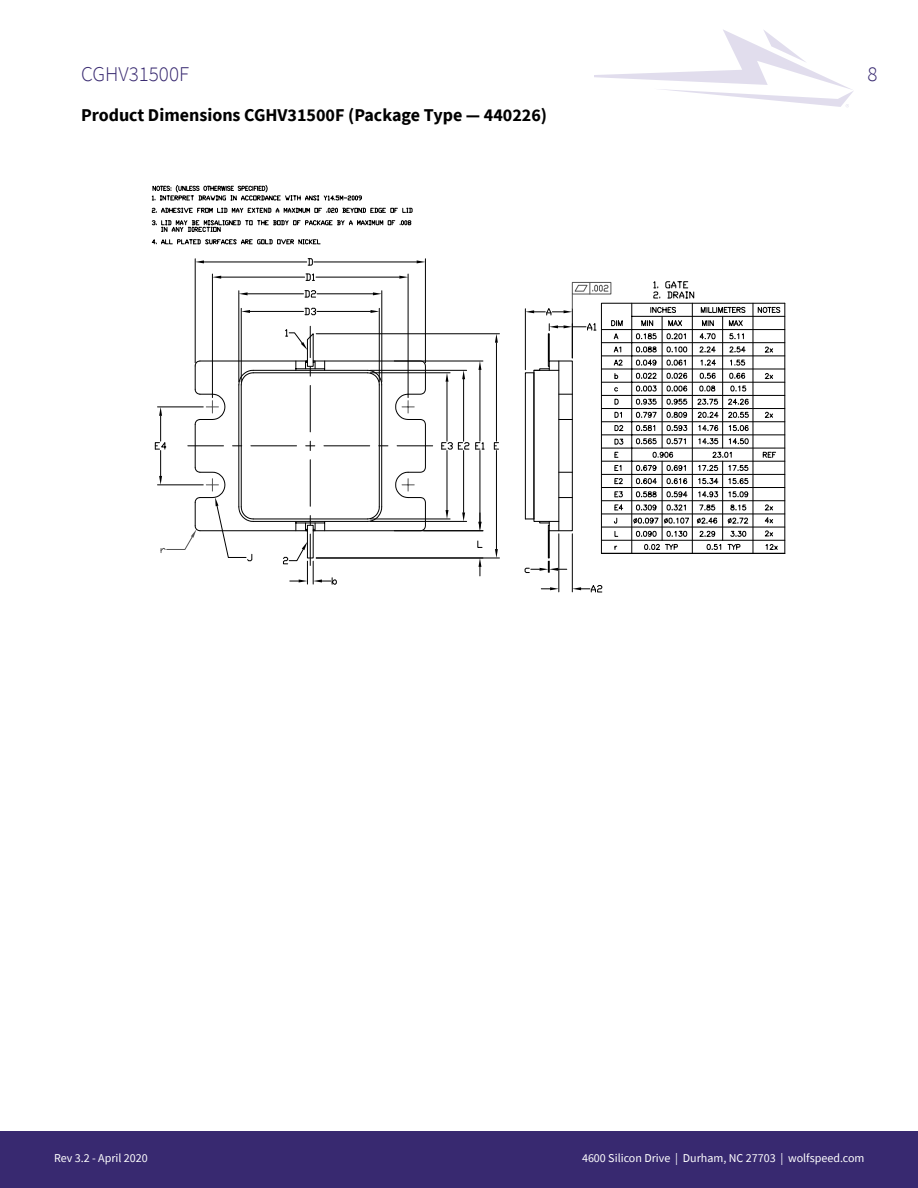
<style>
.page{position:relative;width:918px;height:1188px;background:#fff}
.page>*{position:absolute;margin:0;border:0;box-sizing:border-box;transform-origin:0 0}
.t1{font:300 21px "Source Sans Pro";color:#382970}
.t2{font:700 18px "Source Sans Pro";color:#000}
.t3{font:12px "Source Sans Pro";color:#fff}
</style>
<div class="page">
<svg style="left:594px;top:29px;width:259px;height:78px"></svg>
<div style="left:0;top:1131px;width:918px;height:57px;background:#382970"></div>
<hr style="left:253px;top:370px;width:114px;height:1px;background:#000">
<hr style="left:253px;top:521px;width:114px;height:1px;background:#000">
<hr style="left:253px;top:372px;width:114px;height:1px;background:#000">
<hr style="left:253px;top:519px;width:114px;height:1px;background:#000">
<hr style="left:559px;top:534px;width:1px;height:58px;background:#000">
<hr style="left:572px;top:534px;width:1px;height:58px;background:#000">
<svg style="left:541px;top:587px;width:18px;height:3px"></svg>
<svg style="left:572px;top:584px;width:30px;height:9px"></svg>
<div style="left:307px;top:525px;width:6px;height:33px;border:1px solid #000"></div>
<hr style="left:785px;top:303px;width:1px;height:250px;background:#000">
<svg style="left:479px;top:559px;width:2px;height:17px"></svg>
<svg style="left:477px;top:540px;width:6px;height:8px"></svg>
<hr style="left:316px;top:333px;width:183px;height:1px;background:#000">
<hr style="left:316px;top:558px;width:183px;height:1px;background:#000">
<hr style="left:496px;top:343px;width:1px;height:98px;background:#000">
<hr style="left:496px;top:451px;width:1px;height:98px;background:#000">
<svg style="left:495px;top:334px;width:3px;height:9px"></svg>
<svg style="left:495px;top:549px;width:3px;height:9px"></svg>
<svg style="left:494px;top:442px;width:5px;height:8px"></svg>
<hr style="left:394px;top:361px;width:89px;height:1px;background:#000">
<hr style="left:394px;top:530px;width:89px;height:1px;background:#000">
<hr style="left:480px;top:370px;width:1px;height:71px;background:#000">
<hr style="left:480px;top:451px;width:1px;height:71px;background:#000">
<svg style="left:479px;top:361px;width:2px;height:9px"></svg>
<svg style="left:479px;top:513px;width:2px;height:18px"></svg>
<hr style="left:310px;top:534px;width:1px;height:31px;background:#000">
<hr style="left:310px;top:326px;width:1px;height:32px;background:#000">
<hr style="left:251px;top:446px;width:46px;height:1px;background:#000">
<hr style="left:397px;top:446px;width:36px;height:1px;background:#000">
<hr style="left:370px;top:370px;width:97px;height:1px;background:#000">
<hr style="left:370px;top:521px;width:97px;height:1px;background:#000">
<hr style="left:463px;top:379px;width:1px;height:62px;background:#000">
<hr style="left:463px;top:451px;width:1px;height:62px;background:#000">
<svg style="left:462px;top:370px;width:3px;height:9px"></svg>
<svg style="left:462px;top:513px;width:3px;height:8px"></svg>
<hr style="left:370px;top:372px;width:80px;height:1px;background:#000">
<hr style="left:370px;top:519px;width:80px;height:1px;background:#000">
<hr style="left:447px;top:382px;width:1px;height:59px;background:#000">
<hr style="left:447px;top:451px;width:1px;height:59px;background:#000">
<svg style="left:446px;top:373px;width:2px;height:9px"></svg>
<svg style="left:446px;top:510px;width:2px;height:9px"></svg>
<svg style="left:441px;top:441px;width:43px;height:9px"></svg>
<svg style="left:283px;top:542px;width:54px;height:43px"></svg>
<svg style="left:151px;top:185px;width:262px;height:60px"></svg>
<hr style="left:200px;top:530px;width:107px;height:1px;background:#000">
<hr style="left:200px;top:361px;width:107px;height:1px;background:#000">
<hr style="left:195px;top:259px;width:1px;height:104px;background:#000">
<hr style="left:425px;top:259px;width:1px;height:104px;background:#000">
<hr style="left:204px;top:262px;width:103px;height:1px;background:#000">
<hr style="left:314px;top:262px;width:103px;height:1px;background:#000">
<svg style="left:195px;top:260px;width:9px;height:3px"></svg>
<svg style="left:417px;top:260px;width:8px;height:3px"></svg>
<svg style="left:308px;top:258px;width:5px;height:8px"></svg>
<hr style="left:212px;top:274px;width:1px;height:124px;background:#000">
<hr style="left:408px;top:274px;width:1px;height:124px;background:#000">
<hr style="left:221px;top:277px;width:84px;height:1px;background:#000">
<hr style="left:316px;top:277px;width:83px;height:1px;background:#000">
<svg style="left:212px;top:276px;width:9px;height:3px"></svg>
<svg style="left:399px;top:276px;width:9px;height:3px"></svg>
<svg style="left:305px;top:273px;width:9px;height:8px"></svg>
<hr style="left:239px;top:291px;width:1px;height:91px;background:#000">
<hr style="left:381px;top:291px;width:1px;height:91px;background:#000">
<hr style="left:248px;top:294px;width:56px;height:1px;background:#000">
<hr style="left:317px;top:294px;width:56px;height:1px;background:#000">
<svg style="left:239px;top:292px;width:9px;height:3px"></svg>
<svg style="left:373px;top:292px;width:9px;height:3px"></svg>
<svg style="left:304px;top:290px;width:12px;height:8px"></svg>
<hr style="left:241px;top:308px;width:1px;height:74px;background:#000">
<hr style="left:379px;top:308px;width:1px;height:74px;background:#000">
<hr style="left:250px;top:311px;width:54px;height:1px;background:#000">
<hr style="left:317px;top:311px;width:54px;height:1px;background:#000">
<svg style="left:241px;top:310px;width:9px;height:3px"></svg>
<svg style="left:371px;top:310px;width:8px;height:3px"></svg>
<svg style="left:304px;top:308px;width:12px;height:7px"></svg>
<svg style="left:155px;top:360px;width:99px;height:201px"></svg>
<svg style="left:524px;top:281px;width:261px;height:292px"></svg>
<svg style="left:285px;top:328px;width:141px;height:203px"></svg>
<h1 class="t1" style="left:81px;top:61px;width:110px">CGHV31500F</h1>
<h1 class="t1" style="left:867px;top:66px;width:12px">8</h1>
<h2 class="t2" style="left:81px;top:103px;width:468px">Product Dimensions CGHV31500F (Package Type — 440226)</h2>
<p class="t3" style="left:54px;top:1153px;width:95px">Rev 3.2 - April 2020</p>
<p class="t3" style="left:582px;top:1153px;width:284px">4600 Silicon Drive | Durham, NC 27703 | wolfspeed.com</p>
</div>
